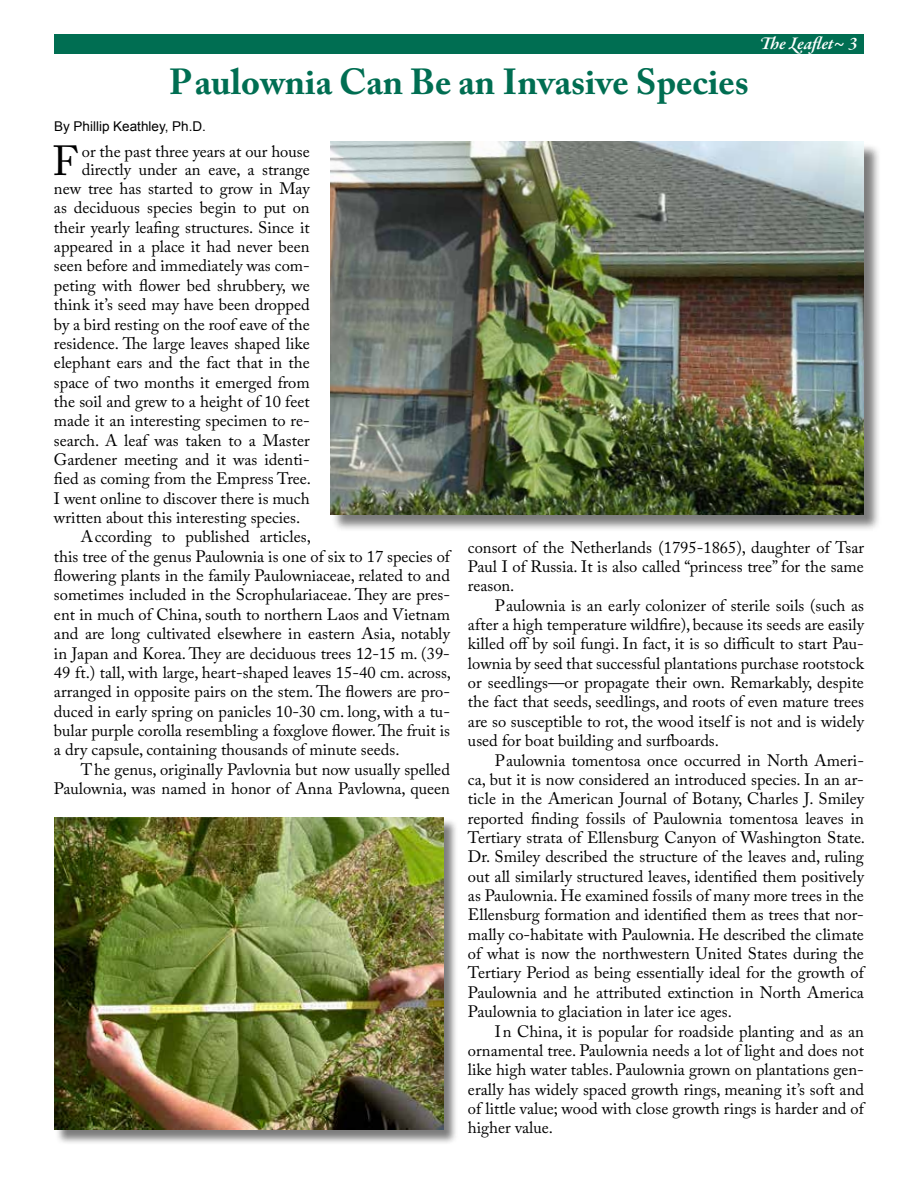
<style>
.page{position:relative;width:918px;height:1188px;background:#fff}
.page>*{position:absolute;margin:0;border:0;box-sizing:border-box;transform-origin:0 0}
.t1{font:41.85px "Adobe Caslon Pro";color:#000}
.t2{font:700 36px "Adobe Caslon Pro";color:#006e52}
.t3{font:italic 600 18px "Garamond Premr Pro";letter-spacing:-.01em;color:#fff}
.t4{font:16.5px/19.4px "Adobe Caslon Pro";color:#000;text-align:justify}
.t5{font:13.5px "Arial";color:#000}
</style>
<div class="page">
<div style="left:54px;top:34px;width:810px;height:20px;background:#006e52"></div>
<div style="left:331px;top:143px;width:551px;height:389px;background:#000;opacity:.51"></div>
<img style="left:330px;top:141px;width:534px;height:373px">
<div style="left:55px;top:818px;width:404px;height:327px;background:#000;opacity:.51"></div>
<img style="left:54px;top:817px;width:389px;height:312px">
<p class="t3" style="left:759px;top:32px;width:99px">The Leaflet~ 3</p>
<h2 class="t2" style="left:169px;top:60px;width:581px">Paulownia Can Be an Invasive Species</h2>
<p class="t5" style="left:54px;top:117px;width:154px">By Phillip Keathley, Ph.D.</p>
<h1 class="t1" style="left:53px;top:136px;width:27px">F</h1>
<p class="t4" style="left:82px;top:141px;width:229px">or the past three years at our house</p>
<p class="t4" style="left:82px;top:159px;width:229px">directly under an eave, a strange</p>
<p class="t4" style="left:54px;top:179px;width:257px">new tree has started to grow in May</p>
<p class="t4" style="left:54px;top:198px;width:257px">as deciduous species begin to put on</p>
<p class="t4" style="left:54px;top:217px;width:257px">their yearly leafing structures. Since it</p>
<p class="t4" style="left:54px;top:237px;width:257px">appeared in a place it had never been</p>
<p class="t4" style="left:54px;top:256px;width:257px">seen before and immediately was com-</p>
<p class="t4" style="left:54px;top:275px;width:257px">peting with flower bed shrubbery, we</p>
<p class="t4" style="left:54px;top:295px;width:257px">think it’s seed may have been dropped</p>
<p class="t4" style="left:54px;top:314px;width:257px">by a bird resting on the roof eave of the</p>
<p class="t4" style="left:54px;top:333px;width:257px">residence. The large leaves shaped like</p>
<p class="t4" style="left:54px;top:353px;width:257px">elephant ears and the fact that in the</p>
<p class="t4" style="left:54px;top:372px;width:257px">space of two months it emerged from</p>
<p class="t4" style="left:54px;top:392px;width:257px">the soil and grew to a height of 10 feet</p>
<p class="t4" style="left:54px;top:411px;width:257px">made it an interesting specimen to re-</p>
<p class="t4" style="left:54px;top:430px;width:257px">search. A leaf was taken to a Master</p>
<p class="t4" style="left:54px;top:450px;width:257px">Gardener meeting and it was identi-</p>
<p class="t4" style="left:54px;top:469px;width:258px">fied as coming from the Empress Tree.</p>
<p class="t4" style="left:54px;top:488px;width:257px">I went online to discover there is much</p>
<p class="t4" style="left:54px;top:508px;width:248px">written about this interesting species.</p>
<p class="t4" style="left:81px;top:527px;width:231px">According to published articles,</p>
<p class="t4" style="left:54px;top:546px;width:398px">this tree of the genus Paulownia is one of six to 17 species of</p>
<p class="t4" style="left:54px;top:566px;width:397px">flowering plants in the family Paulowniaceae, related to and</p>
<p class="t4" style="left:54px;top:585px;width:398px">sometimes included in the Scrophulariaceae. They are pres-</p>
<p class="t4" style="left:54px;top:604px;width:398px">ent in much of China, south to northern Laos and Vietnam</p>
<p class="t4" style="left:54px;top:624px;width:397px">and are long cultivated elsewhere in eastern Asia, notably</p>
<p class="t4" style="left:54px;top:643px;width:397px">in Japan and Korea. They are deciduous trees 12-15 m. (39-</p>
<p class="t4" style="left:54px;top:663px;width:399px">49 ft.) tall, with large, heart-shaped leaves 15-40 cm. across,</p>
<p class="t4" style="left:54px;top:682px;width:398px">arranged in opposite pairs on the stem. The flowers are pro-</p>
<p class="t4" style="left:54px;top:701px;width:398px">duced in early spring on panicles 10-30 cm. long, with a tu-</p>
<p class="t4" style="left:54px;top:721px;width:397px">bular purple corolla resembling a foxglove flower. The fruit is</p>
<p class="t4" style="left:54px;top:740px;width:347px">a dry capsule, containing thousands of minute seeds.</p>
<p class="t4" style="left:81px;top:759px;width:370px">The genus, originally Pavlovnia but now usually spelled</p>
<p class="t4" style="left:54px;top:779px;width:397px">Paulownia, was named in honor of Anna Pavlowna, queen</p>
<p class="t4" style="left:468px;top:537px;width:398px">consort of the Netherlands (1795-1865), daughter of Tsar Paul I of Russia. It is also called “princess tree” for the same reason.</p>
<p class="t4" style="left:468px;top:595px;width:398px;text-indent:27px">Paulownia is an early colonizer of sterile soils (such as after a high temperature wildfire), because its seeds are easily killed off by soil fungi. In fact, it is so difficult to start Pau&shy;lownia by seed that successful plantations purchase rootstock or seedlings—or propagate their own. Remarkably, despite the fact that seeds, seedlings, and roots of even mature trees are so susceptible to rot, the wood itself is not and is widely used for boat building and surfboards.</p>
<p class="t4" style="left:468px;top:750px;width:399px;text-indent:27px">Paulownia tomentosa once occurred in North Ameri&shy;ca, but it is now considered an introduced species. In an ar&shy;ticle in the American Journal of Botany, Charles J. Smiley reported finding fossils of Paulownia tomentosa leaves in Tertiary strata of Ellensburg Canyon of Washington State.<br>Dr. Smiley described the structure of the leaves and, ruling out all similarly structured leaves, identified them positively as Paulownia. He examined fossils of many more trees in the Ellensburg formation and identified them as trees that nor&shy;mally co-habitate with Paulownia. He described the climate of what is now the northwestern United States during the Tertiary Period as being essentially ideal for the growth of Paulownia and he attributed extinction in North America Paulownia to glaciation in later ice ages.</p>
<p class="t4" style="left:468px;top:1021px;width:398px;text-indent:27px">In China, it is popular for roadside planting and as an ornamental tree. Paulownia needs a lot of light and does not like high water tables. Paulownia grown on plantations gen&shy;erally has widely spaced growth rings, meaning it’s soft and of little value; wood with close growth rings is harder and of higher value.</p>
</div>
